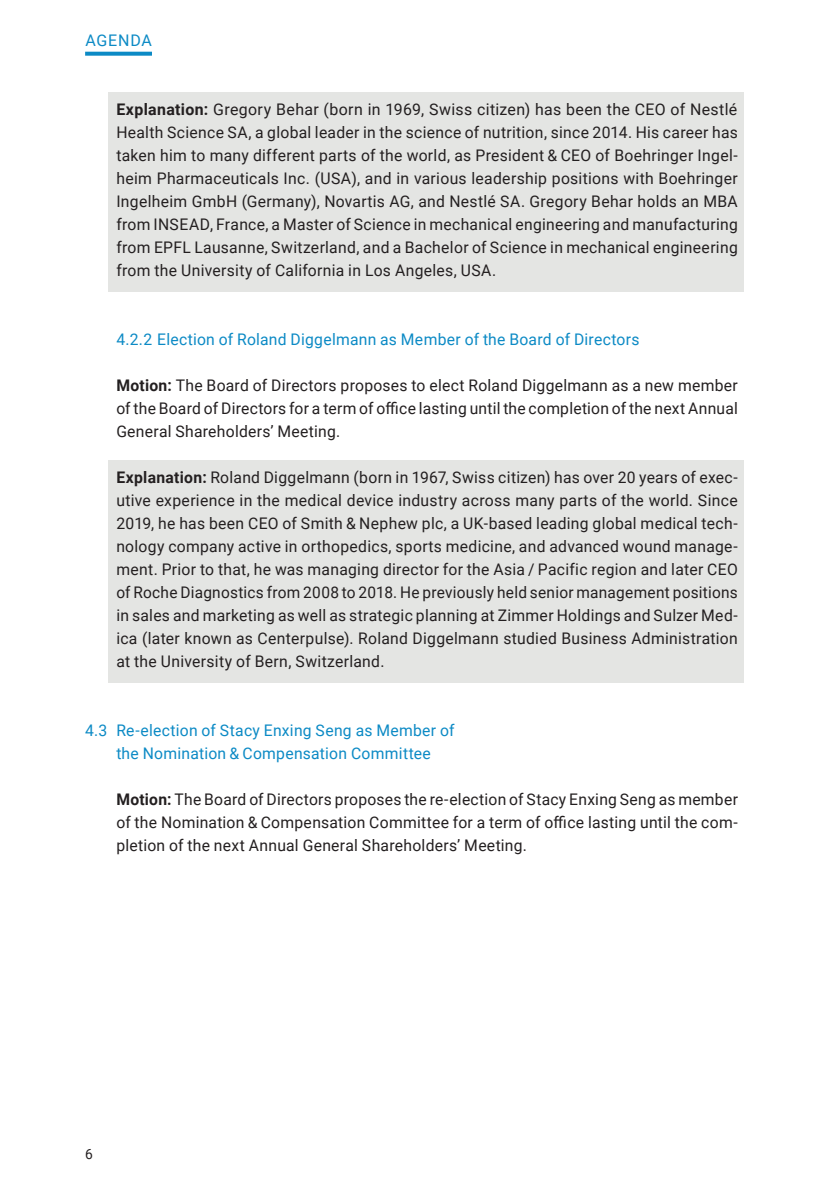
<style>
.page{position:relative;width:840px;height:1191px;background:#fff}
.page>*{position:absolute;margin:0;border:0;box-sizing:border-box;transform-origin:0 0}
.t1{font:16px/23px "Roboto";letter-spacing:.015em;color:#231f20;text-align:justify}
.t2{font:16px/23px "Roboto";letter-spacing:.015em;color:#0c8ac5;text-align:center}
.t3{font:14px "Roboto";color:#231f20}
.s1{font-weight:700}
</style>
<div class="page">
<svg style="left:85px;top:52px;width:67px;height:4px"></svg>
<div style="left:108px;top:92px;width:635px;height:199px;background:#e4e5e3"></div>
<div style="left:108px;top:460px;width:635px;height:222px;background:#e4e5e3"></div>
<p class="t2" style="left:85px;top:28px;width:68px">AGENDA</p>
<p class="t1" style="left:116px;top:97px;width:622px"><span class="s1">Explanation:</span> Gregory Behar (born in 1969, Swiss citizen) has been the CEO of Nestlé Health Science SA, a global leader in the science of nutrition, since 2014. His career has taken him to many different parts of the world, as President &amp; CEO of Boehringer Ingel&shy;heim Pharmaceuticals Inc. (USA), and in various leadership positions with Boehringer Ingelheim GmbH (Germany), Novartis AG, and Nestlé SA. Gregory Behar holds an MBA from INSEAD, France, a Master of Science in mechanical engineering and manufacturing from EPFL Lausanne, Switzerland, and a Bachelor of Science in mechanical engineering from the University of California in Los Angeles, USA.</p>
<p class="t2" style="left:116px;top:327px;width:524px">4.2.2 Election of Roland Diggelmann as Member of the Board of Directors</p>
<p class="t1" style="left:116px;top:373px;width:622px"><span class="s1">Motion:</span> The Board of Directors proposes to elect Roland Diggelmann as a new member of the Board of Directors for a term of office lasting until the completion of the next Annual General Shareholders’ Meeting.</p>
<p class="t1" style="left:116px;top:465px;width:622px"><span class="s1">Explanation:</span> Roland Diggelmann (born in 1967, Swiss citizen) has over 20 years of exec&shy;utive experience in the medical device industry across many parts of the world. Since 2019, he has been CEO of Smith &amp; Nephew plc, a UK-based leading global medical tech&shy;nology company active in orthopedics, sports medicine, and advanced wound manage&shy;ment. Prior to that, he was managing director for the Asia / Pacific region and later CEO of Roche Diagnostics from 2008 to 2018. He previously held senior management positions in sales and marketing as well as strategic planning at Zimmer Holdings and Sulzer Med&shy;ica (later known as Centerpulse). Roland Diggelmann studied Business Administration at the University of Bern, Switzerland.</p>
<p class="t2" style="left:85px;top:718px;width:370px">4.3 Re-election of Stacy Enxing Seng as Member of the Nomination &amp; Compensation Committee</p>
<p class="t1" style="left:116px;top:787px;width:622px"><span class="s1">Motion:</span> The Board of Directors proposes the re-election of Stacy Enxing Seng as member of the Nomination &amp; Compensation Committee for a term of office lasting until the com&shy;pletion of the next Annual General Shareholders’ Meeting.</p>
<p class="t3" style="left:85px;top:1144px;width:9px">6</p>
</div>
